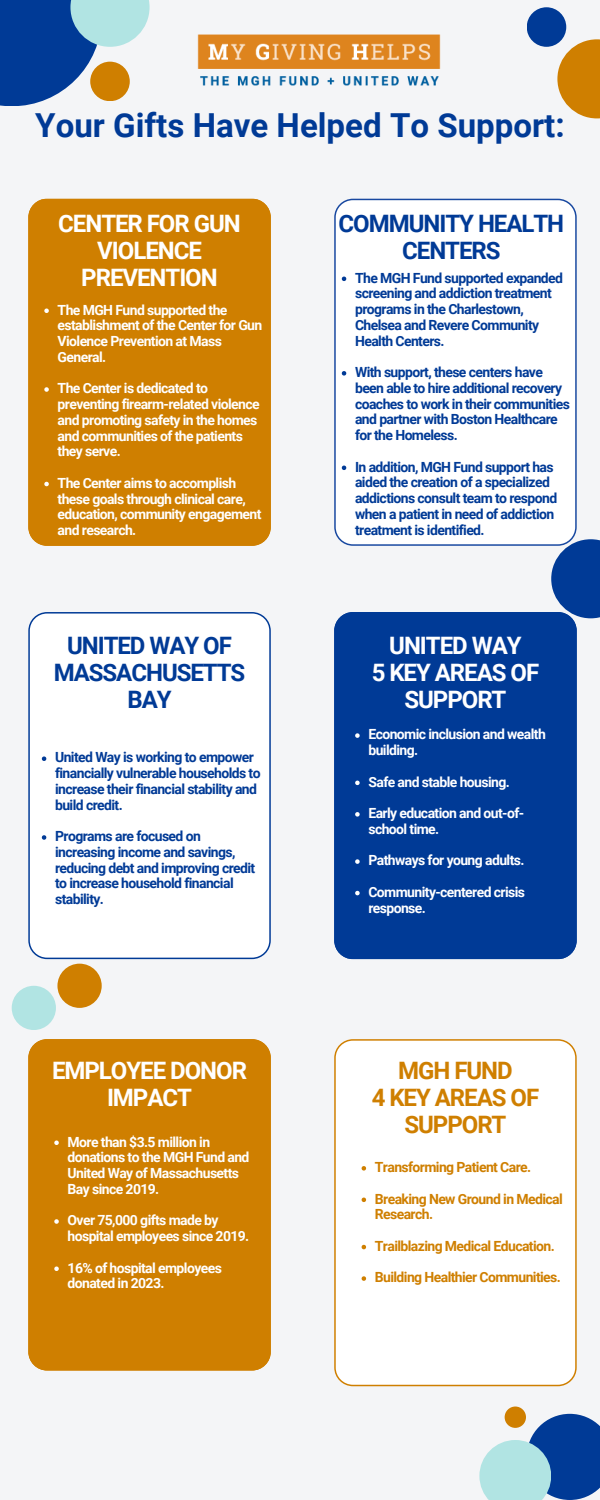
<style>
.page{position:relative;width:600px;height:1500px;background:#f4f5f7}
.page>*{position:absolute;margin:0;border:0;box-sizing:border-box;transform-origin:0 0}
.t1{font:700 33.1px "Roboto";color:#003a96}
.t2{font:700 24px/27px "Roboto";letter-spacing:-.045em;color:#fff;text-align:center}
.t3{font:700 24px/27px "Roboto";letter-spacing:-.04em;color:#003a96;text-align:center}
.t4{font:700 24px/27px "Roboto";letter-spacing:-.045em;color:#cf7f00;text-align:center}
.t5{font:700 14px/15.8px "Roboto";letter-spacing:-.045em;color:#003a96}
.t6{font:700 14px/15.8px "Roboto";letter-spacing:-.045em;color:#fff}
.t7{font:700 14px/15.8px "Roboto";letter-spacing:-.045em;color:#cf7f00}
</style>
<div class="page">
<div style="left:0;top:0;width:102px;height:106px;background:#003a96"></div>
<div style="left:28px;top:199px;width:243px;height:347px;background:#cf7f00"></div>
<svg style="left:44px;top:309px;width:5px;height:4px"></svg>
<svg style="left:44px;top:387px;width:5px;height:5px"></svg>
<svg style="left:44px;top:482px;width:5px;height:4px"></svg>
<div style="left:334px;top:199px;width:242px;height:347px;background:#fff"></div>
<svg style="left:342px;top:277px;width:4px;height:4px"></svg>
<svg style="left:342px;top:371px;width:4px;height:5px"></svg>
<svg style="left:342px;top:466px;width:4px;height:4px"></svg>
<div style="left:28px;top:612px;width:243px;height:347px;background:#fff"></div>
<svg style="left:42px;top:756px;width:4px;height:5px"></svg>
<svg style="left:42px;top:835px;width:4px;height:5px"></svg>
<div style="left:334px;top:612px;width:242px;height:347px;background:#003a96"></div>
<svg style="left:355px;top:733px;width:5px;height:5px"></svg>
<svg style="left:355px;top:781px;width:5px;height:4px"></svg>
<svg style="left:355px;top:812px;width:5px;height:5px"></svg>
<svg style="left:355px;top:859px;width:5px;height:5px"></svg>
<svg style="left:355px;top:891px;width:5px;height:4px"></svg>
<div style="left:28px;top:1039px;width:243px;height:332px;background:#cf7f00"></div>
<svg style="left:54px;top:1141px;width:5px;height:4px"></svg>
<svg style="left:54px;top:1219px;width:5px;height:5px"></svg>
<svg style="left:54px;top:1267px;width:5px;height:4px"></svg>
<div style="left:334px;top:1039px;width:242px;height:347px;background:#fff"></div>
<svg style="left:362px;top:1166px;width:4px;height:5px"></svg>
<svg style="left:362px;top:1198px;width:4px;height:4px"></svg>
<svg style="left:362px;top:1245px;width:4px;height:4px"></svg>
<svg style="left:362px;top:1276px;width:4px;height:5px"></svg>
<svg style="left:70px;top:0;width:80px;height:47px;fill:#b1e4e3"></svg>
<div style="left:90px;top:62px;width:40px;height:39px;background:#cf7f00;border-radius:50%"></div>
<svg style="left:557px;top:39px;width:43px;height:79px;fill:#cf7f00"></svg>
<div style="left:527px;top:7px;width:39px;height:40px;background:#003a96;border-radius:50%"></div>
<div style="left:551px;top:539px;width:49px;height:79px;background:#003a96"></div>
<div style="left:12px;top:986px;width:44px;height:44px;background:#b1e4e3;border-radius:50%"></div>
<div style="left:57px;top:964px;width:45px;height:44px;background:#cf7f00;border-radius:50%"></div>
<svg style="left:479px;top:1414px;width:121px;height:86px"></svg>
<div style="left:505px;top:1407px;width:21px;height:21px;background:#cf7f00;border-radius:50%"></div>
<img style="left:197px;top:34px;width:244px;height:52px">
<h1 class="t1" style="left:35px;top:106px;width:531px">Your Gifts Have Helped To Support:</h1>
<p class="t2" style="left:58px;top:211px;width:184px">CENTER FOR GUN<br>VIOLENCE<br>PREVENTION</p>
<h1 class="t6" style="left:58px;top:302px;width:206px">The MGH Fund supported the establishment of the Center for Gun<br>Violence Prevention at Mass<br>General.</h1>
<p class="t6" style="left:58px;top:381px;width:204px">The Center is dedicated to preventing firearm-related violence and promoting safety in the homes and communities of the patients they serve.</p>
<p class="t6" style="left:58px;top:475px;width:205px">The Center aims to accomplish these goals through clinical care, education, community engagement and research.</p>
<p class="t3" style="left:54px;top:632px;width:193px">UNITED WAY OF<br>MASSACHUSETTS<br>BAY</p>
<h2 class="t5" style="left:55px;top:750px;width:207px">United Way is working to empower financially vulnerable households to increase their financial stability and build credit.</h2>
<p class="t5" style="left:55px;top:829px;width:202px">Programs are focused on increasing income and savings, reducing debt and improving credit to increase household financial stability.</p>
<p class="t2" style="left:52px;top:1058px;width:196px">EMPLOYEE DONOR<br>IMPACT</p>
<p class="t6" style="left:68px;top:1134px;width:183px">More than $3.5 million in donations to the MGH Fund and<br>United Way of Massachusetts<br>Bay since 2019.</p>
<p class="t6" style="left:68px;top:1213px;width:183px">Over 75,000 gifts made by hospital employees since 2019.</p>
<p class="t6" style="left:68px;top:1260px;width:156px">16% of hospital employees donated in 2023.</p>
<p class="t3" style="left:339px;top:211px;width:227px">COMMUNITY HEALTH<br>CENTERS</p>
<p class="t5" style="left:355px;top:270px;width:210px">The MGH Fund supported expanded screening and addiction treatment programs in the Charlestown,<br>Chelsea and Revere Community<br>Health Centers.</p>
<h2 class="t5" style="left:355px;top:364px;width:216px">With support, these centers have been able to hire additional recovery coaches to work in their communities and partner with Boston Healthcare for the Homeless.</h2>
<p class="t5" style="left:355px;top:459px;width:204px">In addition, MGH Fund support has aided the creation of a specialized addictions consult team to respond when a patient in need of addiction treatment is identified.</p>
<p class="t2" style="left:372px;top:632px;width:169px">UNITED WAY<br>5 KEY AREAS OF<br>SUPPORT</p>
<p class="t6" style="left:368px;top:727px;width:179px">Economic inclusion and wealth building.</p>
<h2 class="t6" style="left:368px;top:774px;width:143px">Safe and stable housing.</h2>
<p class="t6" style="left:368px;top:805px;width:157px">Early education and out-of-</p>
<p class="t6" style="left:368px;top:821px;width:72px">school time.</p>
<p class="t6" style="left:368px;top:853px;width:158px">Pathways for young adults.</p>
<p class="t6" style="left:368px;top:884px;width:158px">Community-centered crisis</p>
<h2 class="t6" style="left:368px;top:900px;width:59px">response.</h2>
<p class="t4" style="left:372px;top:1058px;width:169px">MGH FUND<br>4 KEY AREAS OF<br>SUPPORT</p>
<h2 class="t7" style="left:375px;top:1159px;width:158px">Transforming Patient Care.</h2>
<p class="t7" style="left:375px;top:1191px;width:189px">Breaking New Ground in Medical<br>Research.</p>
<p class="t7" style="left:375px;top:1238px;width:181px">Trailblazing Medical Education.</p>
<p class="t7" style="left:375px;top:1270px;width:188px">Building Healthier Communities.</p>
</div>
